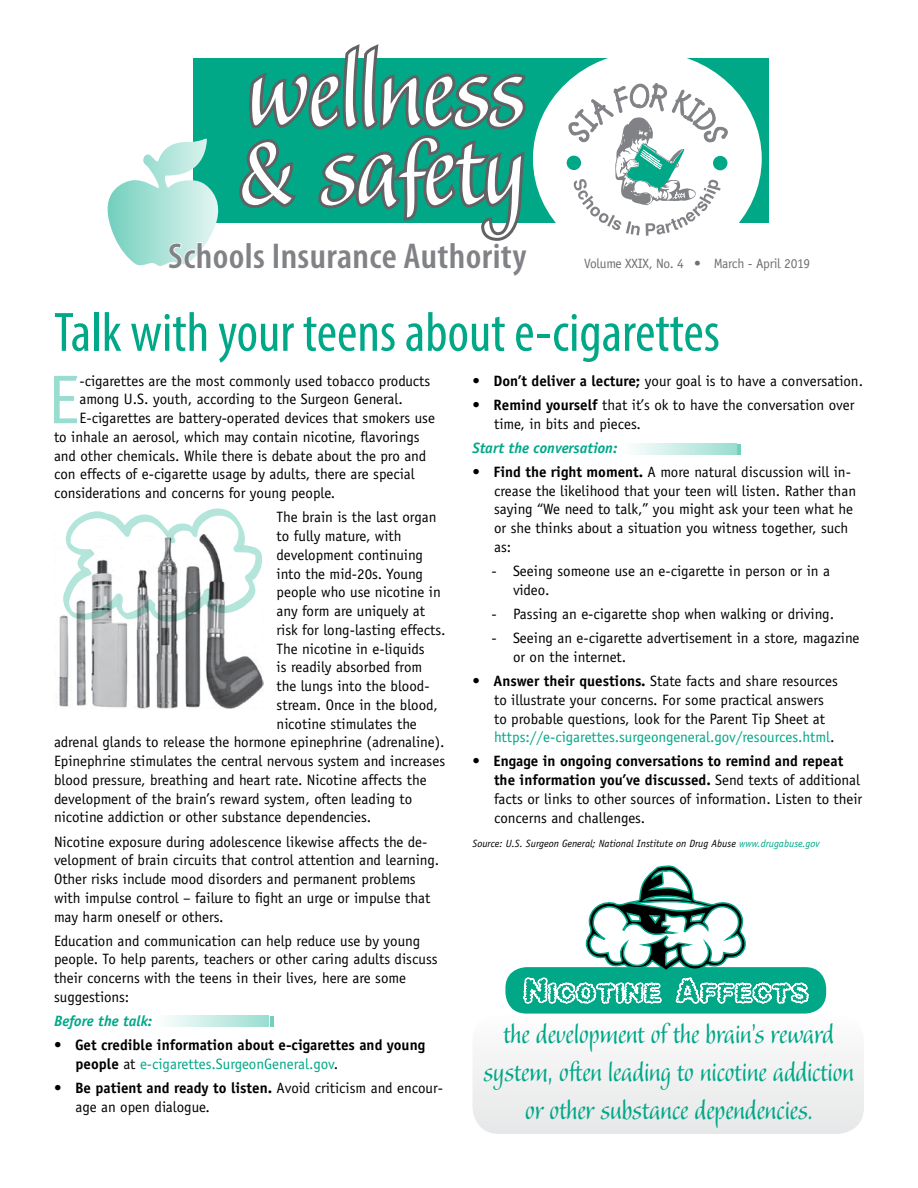
<style>
.page{position:relative;width:918px;height:1188px;background:#fff}
.page>*{position:absolute;margin:0;border:0;box-sizing:border-box;transform-origin:0 0}
.t1{font:120px "Balzano Std";color:#fff}
.t2{font:69.15px "Officina Sans Std";color:#99dcd0}
.t3{font:condensed 55.95px "Myriad Pro";color:#00a888}
.t4{font:600 condensed 36px "Myriad Pro";letter-spacing:.01em;color:#808285;scale:1.06 1}
.t5{font:31.5px/37.8px "Balzano Std";color:#00a888;text-align:center}
.t6{font:15px/18.8px "Officina Sans Std";color:#000}
.t7{font:700 15px/18.8px "Officina Sans Std";color:#000}
.t8{font:italic 700 15px "Officina Sans Std";color:#00a888}
.t9{font:13.5px "Officina Sans Std";letter-spacing:-.02em;color:#6f7073}
.t10{font:italic 10.5px "Officina Sans Std";color:#000}
.s1{font-weight:400}
.s2{font-weight:400;color:#00a888}
.s3{font-weight:700}
.s4{color:#00a888}
</style>
<div class="page">
<svg style="left:66px;top:509px;width:179px;height:26px"></svg>
<div style="left:473px;top:1054px;width:391px;height:80px;background:#eeeeef"></div>
<div style="left:505px;top:967px;width:321px;height:47px;background:#00a888;border-radius:21px"></div>
<div style="left:193px;top:58px;width:575px;height:164px;background:#00a888"></div>
<div style="left:534px;top:52px;width:227px;height:213px;background:#fff;border-radius:50%"></div>
<svg style="left:107px;top:44px;width:422px;height:222px"></svg>
<svg style="left:568px;top:83px;width:161px;height:153px"></svg>
<img style="left:59px;top:535px;width:204px;height:174px">
<div style="left:583px;top:1054px;width:166px;height:80px;background:#eeeeef"></div>
<svg style="left:522px;top:865px;width:287px;height:149px"></svg>
<svg style="left:167px;top:1016px;width:102px;height:11px"></svg>
<svg style="left:271px;top:1016px;width:3px;height:11px"></svg>
<svg style="left:634px;top:444px;width:102px;height:11px"></svg>
<svg style="left:738px;top:444px;width:3px;height:11px"></svg>
<h1 class="t1" style="left:247px;top:35px;width:280px">wellness</h1>
<h1 class="t1" style="left:237px;top:114px;width:290px">&amp; safety</h1>
<h3 class="t4" style="left:168px;top:234px;width:340px">Schools Insurance Authority</h3>
<p class="t9" style="left:584px;top:256px;width:228px">Volume XXIX, No. 4 • March - April 2019</p>
<h3 class="t3" style="left:54px;top:298px;width:667px">Talk with your teens about e-cigarettes</h3>
<h2 class="t2" style="left:47px;top:359px;width:34px">E</h2>
<p class="t6" style="left:79px;top:371px;width:352px">-cigarettes are the most commonly used tobacco products</p>
<p class="t6" style="left:79px;top:390px;width:325px">among U.S. youth, according to the Surgeon General.</p>
<p class="t6" style="left:79px;top:409px;width:357px">E-cigarettes are battery-operated devices that smokers use</p>
<p class="t6" style="left:54px;top:428px;width:367px">to inhale an aerosol, which may contain nicotine, flavorings</p>
<p class="t6" style="left:54px;top:446px;width:374px">and other chemicals. While there is debate about the pro and</p>
<p class="t6" style="left:54px;top:465px;width:362px">con effects of e-cigarette usage by adults, there are special</p>
<p class="t6" style="left:54px;top:484px;width:283px">considerations and concerns for young people.</p>
<p class="t6" style="left:277px;top:508px;width:162px">The brain is the last organ</p>
<p class="t6" style="left:277px;top:527px;width:127px">to fully mature, with</p>
<p class="t6" style="left:277px;top:545px;width:148px">development continuing</p>
<p class="t6" style="left:277px;top:564px;width:148px">into the mid-20s. Young</p>
<p class="t6" style="left:277px;top:583px;width:166px">people who use nicotine in</p>
<p class="t6" style="left:277px;top:602px;width:150px">any form are uniquely at</p>
<p class="t6" style="left:277px;top:620px;width:170px">risk for long-lasting effects.</p>
<p class="t6" style="left:277px;top:639px;width:150px">The nicotine in e-liquids</p>
<p class="t6" style="left:277px;top:658px;width:147px">is readily absorbed from</p>
<p class="t6" style="left:277px;top:677px;width:155px">the lungs into the blood-</p>
<p class="t6" style="left:277px;top:695px;width:163px">stream. Once in the blood,</p>
<p class="t6" style="left:277px;top:714px;width:142px">nicotine stimulates the</p>
<p class="t6" style="left:54px;top:733px;width:392px">adrenal glands to release the hormone epinephrine (adrenaline).</p>
<p class="t6" style="left:54px;top:752px;width:393px">Epinephrine stimulates the central nervous system and increases</p>
<p class="t6" style="left:54px;top:770px;width:374px">blood pressure, breathing and heart rate. Nicotine affects the</p>
<p class="t6" style="left:54px;top:789px;width:360px">development of the brain’s reward system, often leading to</p>
<p class="t6" style="left:54px;top:808px;width:319px">nicotine addiction or other substance dependencies.</p>
<p class="t6" style="left:54px;top:832px;width:387px">Nicotine exposure during adolescence likewise affects the de&shy;velopment of brain circuits that control attention and learning.<br>Other risks include mood disorders and permanent problems with impulse control – failure to fight an urge or impulse that may harm oneself or others.</p>
<p class="t6" style="left:54px;top:931px;width:385px">Education and communication can help reduce use by young people. To help parents, teachers or other caring adults discuss their concerns with the teens in their lives, here are some suggestions:</p>
<p class="t8" style="left:54px;top:1012px;width:100px">Before the talk:</p>
<p class="t7" style="left:76px;top:1036px;width:351px;text-indent:-22px"><span class="s1">•</span> Get credible information about e-cigarettes and young people <span class="s1">at</span> <span class="s2">e-cigarettes.SurgeonGeneral.gov</span><span class="s1">.</span></p>
<p class="t6" style="left:76px;top:1079px;width:369px;text-indent:-22px">• <span class="s3">Be patient and ready to listen.</span> Avoid criticism and encour&shy;age an open dialogue.</p>
<p class="t6" style="left:472px;top:371px;width:392px">• <span class="s3">Don’t deliver a lecture;</span> your goal is to have a conversation.</p>
<p class="t6" style="left:494px;top:395px;width:362px;text-indent:-22px">• <span class="s3">Remind yourself</span> that it’s ok to have the conversation over time, in bits and pieces.</p>
<p class="t8" style="left:472px;top:439px;width:147px">Start the conversation:</p>
<p class="t6" style="left:494px;top:463px;width:364px;text-indent:-22px">• <span class="s3">Find the right moment.</span> A more natural discussion will in&shy;crease the likelihood that your teen will listen. Rather than saying “We need to talk,” you might ask your teen what he or she thinks about a situation you witness together, such as:</p>
<p class="t6" style="left:513px;top:562px;width:319px;text-indent:-22px">- Seeing someone use an e-cigarette in person or in a video.</p>
<p class="t6" style="left:491px;top:605px;width:344px">- Passing an e-cigarette shop when walking or driving.</p>
<p class="t6" style="left:513px;top:629px;width:348px;text-indent:-22px">- Seeing an e-cigarette advertisement in a store, magazine or on the internet.</p>
<p class="t6" style="left:494px;top:672px;width:345px;text-indent:-22px">• <span class="s3">Answer their questions.</span> State facts and share resources to illustrate your concerns. For some practical answers to probable questions, look for the Parent Tip Sheet at <span class="s4">https://e-cigarettes.surgeongeneral.gov/resources.html</span>.</p>
<p class="t6" style="left:494px;top:752px;width:370px;text-indent:-22px">• <span class="s3">Engage in ongoing conversations to remind and repeat the information you’ve discussed.</span> Send texts of additional facts or links to other sources of information. Listen to their concerns and challenges.</p>
<p class="t10" style="left:472px;top:837px;width:349px">Source: U.S. Surgeon General; National Institute on Drug Abuse <span class="s4">www.drugabuse.gov</span></p>
<h3 class="t5" style="left:484px;top:1017px;width:372px">the development of the brain’s reward system, often leading to nicotine addiction or other substance dependencies.</h3>
</div>
